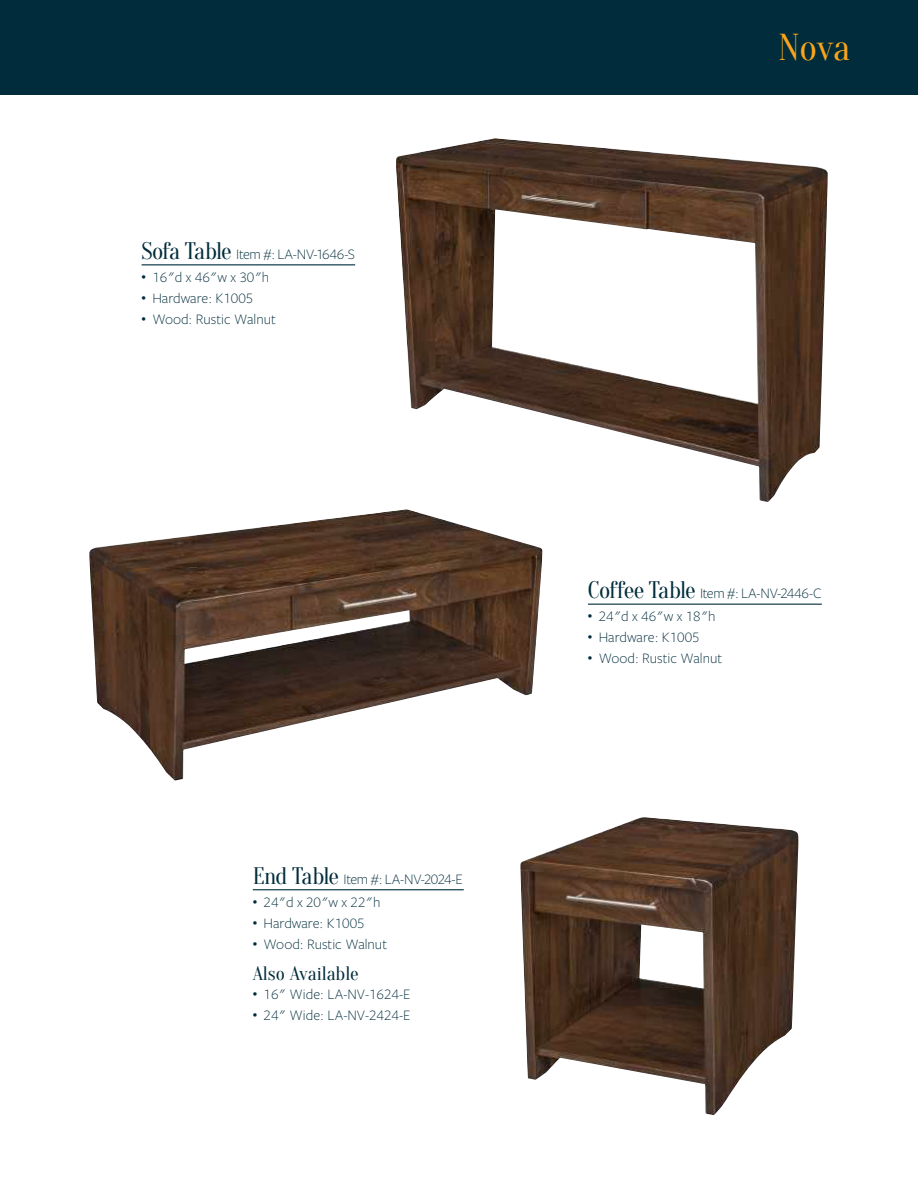
<style>
.page{position:relative;width:918px;height:1188px;background:#fff}
.page>*{position:absolute;margin:0;border:0;box-sizing:border-box;transform-origin:0 0}
.t1{font:37.5px "Oranienbaum";color:#f9a51b}
.t2{font:19.5px "Oranienbaum";color:#002c3b}
.t3{font:300 15px "Freight Sans Pro";color:#002c3b}
.t4{font:300 15px "Freight Sans Pro";letter-spacing:-.025em;color:#002c3b}
.t5{font:300 15px "Freight Sans Pro";letter-spacing:-.035em;color:#002c3b}
.s1{font-family:"Oranienbaum";font-weight:400;font-size:24px}
</style>
<div class="page">
<div style="left:0;top:0;width:918px;height:94px;background:#002c3b"></div>
<hr style="left:253px;top:889px;width:211px;height:1px;background:#002c3b">
<img style="left:396px;top:138px;width:432px;height:364px">
<img style="left:89px;top:509px;width:453px;height:272px">
<img style="left:520px;top:817px;width:278px;height:298px">
<hr style="left:142px;top:264px;width:213px;height:1px;background:#002c3b">
<hr style="left:588px;top:604px;width:234px;height:1px;background:#002c3b">
<p class="t4" style="left:142px;top:244px;width:215px"><span class="s1">Sofa Table</span> Item #: LA-NV-1646-S</p>
<p class="t3" style="left:142px;top:267px;width:129px"><sup>•</sup> 16"d x 46"w x 30"h</p>
<p class="t3" style="left:142px;top:288px;width:113px"><sup>•</sup> Hardware: K1005</p>
<p class="t3" style="left:142px;top:309px;width:136px"><sup>•</sup> Wood: Rustic Walnut</p>
<p class="t5" style="left:253px;top:869px;width:212px"><span class="s1">End Table</span> Item #: LA-NV-2024-E</p>
<p class="t3" style="left:253px;top:892px;width:129px"><sup>•</sup> 24"d x 20"w x 22"h</p>
<p class="t3" style="left:253px;top:913px;width:113px"><sup>•</sup> Hardware: K1005</p>
<p class="t3" style="left:253px;top:934px;width:136px"><sup>•</sup> Wood: Rustic Walnut</p>
<h2 class="t2" style="left:253px;top:962px;width:108px">Also Available</h2>
<p class="t3" style="left:253px;top:985px;width:159px"><sup>•</sup> 16" Wide: LA-NV-1624-E</p>
<p class="t3" style="left:253px;top:1005px;width:159px"><sup>•</sup> 24" Wide: LA-NV-2424-E</p>
<h1 class="t1" style="left:778px;top:26px;width:74px">Nova</h1>
<p class="t4" style="left:588px;top:583px;width:235px"><span class="s1">Coffee Table</span> Item #: LA-NV-2446-C</p>
<p class="t3" style="left:588px;top:607px;width:129px"><sup>•</sup> 24"d x 46"w x 18"h</p>
<p class="t3" style="left:588px;top:627px;width:113px"><sup>•</sup> Hardware: K1005</p>
<p class="t3" style="left:588px;top:648px;width:136px"><sup>•</sup> Wood: Rustic Walnut</p>
</div>
